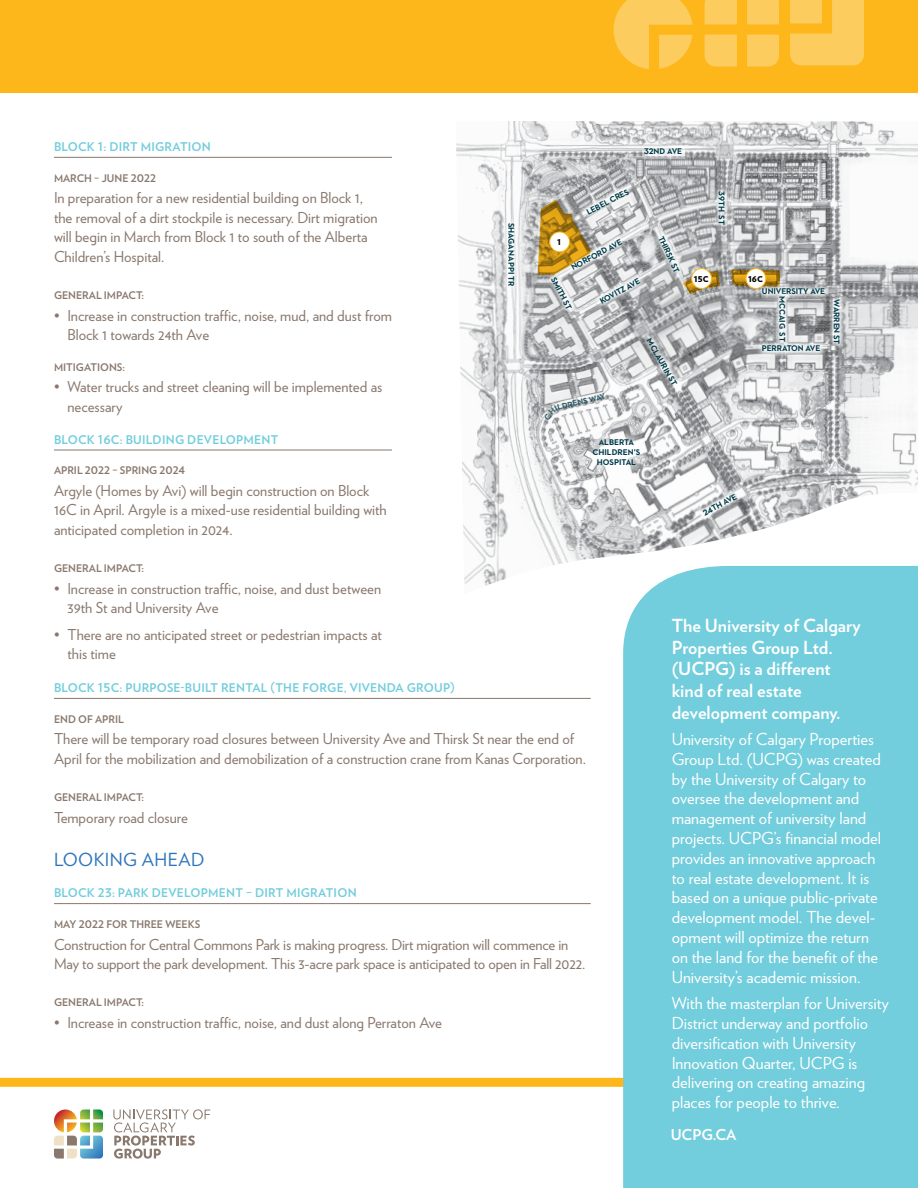
<style>
.page{position:relative;width:918px;height:1188px;background:#fff}
.page>*{position:absolute;margin:0;border:0;box-sizing:border-box;transform-origin:0 0}
.t1{font:700 18px/21.6px "Verlag";color:#fff}
.t2{font:18px "Verlag";letter-spacing:.02em;color:#2c74ba}
.t3{font:16.5px/19.8px "Verlag";color:#fff}
.t4{font:15px/19.5px "Verlag";color:#89786d}
.t5{font:700 15px "Verlag";color:#fff}
.t6{font:700 12px "Verlag";letter-spacing:.02em;color:#72cddc}
.t7{font:700 10.5px "Verlag";color:#89786d}
.t8{font:700 8.4px/10.1px "Neutraface 2 Text";letter-spacing:-.01em;color:#003b4a;text-align:center}
.t9{font:900 7.95px "Verlag";color:#000}
</style>
<div class="page">
<div style="left:0;top:1078px;width:918px;height:9px;background:#fdb71a"></div>
<div style="left:0;top:0;width:918px;height:93px;background:#fdb71a"></div>
<hr style="left:54px;top:157px;width:338px;height:1px;background:#89786d">
<hr style="left:54px;top:450px;width:338px;height:1px;background:#89786d">
<hr style="left:54px;top:698px;width:537px;height:1px;background:#89786d">
<hr style="left:54px;top:903px;width:537px;height:1px;background:#89786d">
<img style="left:456px;top:121px;width:462px;height:465px">
<svg style="left:638px;top:142px;width:50px;height:18px"></svg>
<svg style="left:582px;top:427px;width:69px;height:51px"></svg>
<svg style="left:720px;top:185px;width:11px;height:45px"></svg>
<svg style="left:828px;top:293px;width:18px;height:57px"></svg>
<svg style="left:757px;top:282px;width:74px;height:18px"></svg>
<svg style="left:695px;top:485px;width:51px;height:39px"></svg>
<svg style="left:640px;top:330px;width:45px;height:63px"></svg>
<svg style="left:503px;top:218px;width:16px;height:73px"></svg>
<svg style="left:756px;top:340px;width:70px;height:18px"></svg>
<svg style="left:773px;top:291px;width:18px;height:56px"></svg>
<svg style="left:727px;top:270px;width:53px;height:17px"></svg>
<div style="left:746px;top:269px;width:20px;height:19px;background:#fff;border-radius:50%"></div>
<div style="left:745px;top:268px;width:21px;height:21px;border:1px solid #fdb71a;border-radius:50%"></div>
<svg style="left:790px;top:0;width:74px;height:65px"></svg>
<svg style="left:614px;top:0;width:79px;height:69px"></svg>
<svg style="left:705px;top:35px;width:32px;height:32px"></svg>
<svg style="left:747px;top:35px;width:32px;height:32px"></svg>
<svg style="left:747px;top:0;width:32px;height:24px"></svg>
<svg style="left:705px;top:0;width:32px;height:24px"></svg>
<div style="left:623px;top:566px;width:295px;height:622px;background:#72cddc"></div>
<svg style="left:538px;top:180px;width:182px;height:138px"></svg>
<div style="left:692px;top:269px;width:20px;height:19px;background:#fff;border-radius:50%"></div>
<div style="left:691px;top:268px;width:21px;height:21px;border:1px solid #fdb71a;border-radius:50%"></div>
<svg style="left:54px;top:1110px;width:49px;height:49px"></svg>
<svg style="left:113px;top:1109px;width:97px;height:50px"></svg>
<svg style="left:544px;top:392px;width:62px;height:28px"></svg>
<p class="t6" style="left:54px;top:137px;width:158px">BLOCK 1: DIRT MIGRATION</p>
<p class="t7" style="left:54px;top:170px;width:104px">MARCH – JUNE 2022</p>
<p class="t4" style="left:54px;top:187px;width:325px">In preparation for a new residential building on Block 1, the removal of a dirt stockpile is necessary. Dirt migration will begin in March from Block 1 to south of the Alberta Children’s Hospital.</p>
<p class="t7" style="left:54px;top:287px;width:92px">GENERAL IMPACT:</p>
<p class="t4" style="left:67px;top:305px;width:326px;text-indent:-13px">• Increase in construction traffic, noise, mud, and dust from<br>Block 1 towards 24th Ave</p>
<p class="t7" style="left:54px;top:359px;width:73px">MITIGATIONS:</p>
<p class="t4" style="left:67px;top:377px;width:316px;text-indent:-13px">• Water trucks and street cleaning will be implemented as necessary</p>
<p class="t6" style="left:54px;top:430px;width:226px">BLOCK 16C: BUILDING DEVELOPMENT</p>
<p class="t7" style="left:54px;top:462px;width:133px">APRIL 2022 – SPRING 2024</p>
<p class="t4" style="left:54px;top:480px;width:334px">Argyle (Homes by Avi) will begin construction on Block<br>16C in April. Argyle is a mixed-use residential building with anticipated completion in 2024.</p>
<p class="t7" style="left:54px;top:560px;width:92px">GENERAL IMPACT:</p>
<p class="t4" style="left:67px;top:578px;width:315px;text-indent:-13px">• Increase in construction traffic, noise, and dust between<br>39th St and University Ave</p>
<p class="t4" style="left:67px;top:624px;width:316px;text-indent:-13px">• There are no anticipated street or pedestrian impacts at this time</p>
<p class="t6" style="left:54px;top:678px;width:402px">BLOCK 15C: PURPOSE-BUILT RENTAL (THE FORGE, VIVENDA GROUP)</p>
<p class="t7" style="left:54px;top:711px;width:71px">END OF APRIL</p>
<p class="t4" style="left:54px;top:728px;width:534px">There will be temporary road closures between University Ave and Thirsk St near the end of<br>April for the mobilization and demobilization of a construction crane from Kanas Corporation.</p>
<p class="t7" style="left:54px;top:789px;width:92px">GENERAL IMPACT:</p>
<p class="t4" style="left:54px;top:807px;width:136px">Temporary road closure</p>
<p class="t2" style="left:54px;top:846px;width:152px">LOOKING AHEAD</p>
<p class="t6" style="left:54px;top:884px;width:304px">BLOCK 23: PARK DEVELOPMENT – DIRT MIGRATION</p>
<p class="t7" style="left:54px;top:916px;width:148px">MAY 2022 FOR THREE WEEKS</p>
<p class="t4" style="left:54px;top:934px;width:533px">Construction for Central Commons Park is making progress. Dirt migration will commence in<br>May to support the park development. This 3-acre park space is anticipated to open in Fall 2022.</p>
<p class="t7" style="left:54px;top:994px;width:92px">GENERAL IMPACT:</p>
<p class="t4" style="left:54px;top:1012px;width:390px">• Increase in construction traffic, noise, and dust along Perraton Ave</p>
<p class="t8" style="left:644px;top:146px;width:40px">32ND AVE</p>
<p class="t8" style="left:585px;top:208px;width:48px;rotate:-28deg">LEBEL CRES</p>
<p class="t8" style="left:727px;top:191px;width:35px;rotate:90deg">39TH ST</p>
<p class="t8" style="left:517px;top:223px;width:65px;rotate:90deg">SHAGANAPPI TR</p>
<p class="t8" style="left:665px;top:234px;width:41px;rotate:65deg">THIRSK ST</p>
<p class="t8" style="left:569px;top:263px;width:58px;rotate:-28deg">NORFORD AVE</p>
<p class="t9" style="left:557px;top:236px;width:5px">1</p>
<p class="t9" style="left:748px;top:272px;width:16px">16C</p>
<p class="t9" style="left:694px;top:272px;width:16px">15C</p>
<p class="t8" style="left:558px;top:275px;width:37px;rotate:63deg">SMITH ST</p>
<p class="t8" style="left:598px;top:297px;width:46px;rotate:-28deg">KOVITZ AVE</p>
<p class="t8" style="left:762px;top:286px;width:65px">UNIVERSITY AVE</p>
<p class="t8" style="left:787px;top:296px;width:47px;rotate:90deg">MCCAIG ST</p>
<p class="t8" style="left:842px;top:299px;width:46px;rotate:90deg">WARREN ST</p>
<p class="t8" style="left:654px;top:337px;width:54px;rotate:61deg">MCLAURIN ST</p>
<p class="t8" style="left:762px;top:343px;width:60px">PERRATON AVE</p>
<p class="t8" style="left:593px;top:437px;width:49px">ALBERTA<br>CHILDREN’S<br>HOSPITAL</p>
<p class="t8" style="left:701px;top:509px;width:38px;rotate:-28deg">24TH AVE</p>
<p class="t1" style="left:672px;top:614px;width:190px">The University of Calgary<br>Properties Group Ltd. (UCPG) is a different kind of real estate development company.</p>
<p class="t3" style="left:672px;top:728px;width:211px">University of Calgary Properties<br>Group Ltd. (UCPG) was created by the University of Calgary to oversee the development and management of university land projects. UCPG’s financial model provides an innovative approach to real estate development. It is based on a unique public-private development model. The devel&shy;opment will optimize the return on the land for the benefit of the<br>University’s academic mission.</p>
<p class="t3" style="left:672px;top:992px;width:219px">With the masterplan for University<br>District underway and portfolio diversification with University<br>Innovation Quarter, UCPG is delivering on creating amazing places for people to thrive.</p>
<p class="t5" style="left:671px;top:1122px;width:67px">UCPG.CA</p>
</div>
